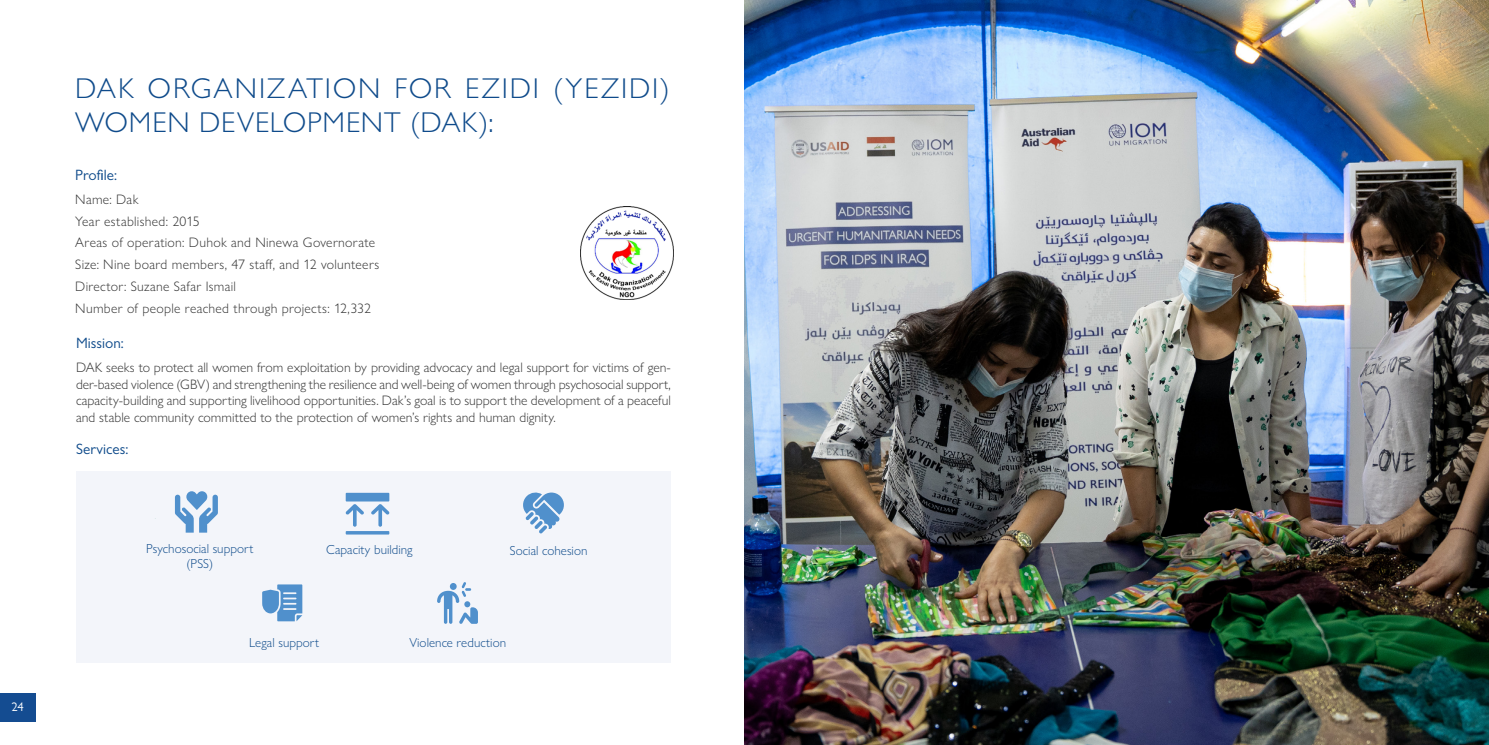
<style>
.page{position:relative;width:1489px;height:745px;background:#fff}
.page>*{position:absolute;margin:0;border:0;box-sizing:border-box;transform-origin:0 0}
.Texte{font:300 28.75px/34.5px "Gill Sans MT Pro";letter-spacing:.055em;color:#0f4b8b}
.Texte-2{font:15px "Gill Sans MT Pro";letter-spacing:.005em;color:#0f4b8b}
.Texte-3{font:300 13.75px/16.5px "Gill Sans Nova";letter-spacing:.02em;color:#323232;text-align:justify}
.Texte-4{font:300 13.12px "Gill Sans Nova";letter-spacing:.005em;color:#0f4b8b}
.t1{font:12.5px "Gill Sans Nova";color:#fff}
</style>
<div class="page">
<div style="left:0;top:693px;width:35px;height:28px;background:#144c91"></div>
<div style="left:76px;top:470px;width:594px;height:192px;background:#f3f5fa"></div>
<img style="left:744px;top:0;width:744px;height:744px">
<svg style="left:523px;top:492px;width:41px;height:41px"></svg>
<svg style="left:175px;top:491px;width:43px;height:41px"></svg>
<svg style="left:345px;top:504px;width:19px;height:22px"></svg>
<svg style="left:371px;top:504px;width:18px;height:22px"></svg>
<svg style="left:346px;top:530px;width:43px;height:4px"></svg>
<div style="left:346px;top:492px;width:43px;height:9px;background:#5090cc"></div>
<svg style="left:262px;top:584px;width:40px;height:37px"></svg>
<svg style="left:437px;top:582px;width:41px;height:41px"></svg>
<img style="left:580px;top:206px;width:93px;height:93px">
<p class="t1" style="left:12px;top:699px;width:14px">24</p>
<p class="Texte" style="left:75px;top:70px;width:596px">DAK ORGANIZATION FOR EZIDI (YEZIDI)<br>WOMEN DEVELOPMENT (DAK):</p>
<p class="Texte-2" style="left:75px;top:166px;width:44px">Profile:</p>
<p class="Texte-3" style="left:75px;top:190px;width:65px">Name: Dak</p>
<p class="Texte-3" style="left:75px;top:212px;width:126px">Year established: 2015</p>
<p class="Texte-3" style="left:75px;top:234px;width:301px">Areas of operation: Duhok and Ninewa Governorate</p>
<p class="Texte-3" style="left:75px;top:256px;width:305px">Size: Nine board members, 47 staff, and 12 volunteers</p>
<p class="Texte-3" style="left:75px;top:278px;width:162px">Director: Suzane Safar Ismail</p>
<p class="Texte-3" style="left:75px;top:299px;width:297px">Number of people reached through projects: 12,332</p>
<p class="Texte-2" style="left:76px;top:334px;width:50px">Mission:</p>
<p class="Texte-3" style="left:76px;top:359px;width:596px">DAK seeks to protect all women from exploitation by providing advocacy and legal support for victims of gen&shy;der-based violence (GBV) and strengthening the resilience and well-being of women through psychosocial support, capacity-building and supporting livelihood opportunities. Dak’s goal is to support the development of a peaceful and stable community committed to the protection of women’s rights and human dignity.</p>
<p class="Texte-2" style="left:76px;top:439px;width:54px">Services:</p>
<p class="Texte-4" style="left:146px;top:539px;width:109px">Psychosocial support</p>
<p class="Texte-4" style="left:510px;top:542px;width:79px">Social cohesion</p>
<p class="Texte-4" style="left:186px;top:555px;width:28px">(PSS)</p>
<p class="Texte-4" style="left:326px;top:541px;width:88px">Capacity building</p>
<p class="Texte-4" style="left:249px;top:633px;width:72px">Legal support</p>
<p class="Texte-4" style="left:409px;top:633px;width:98px">Violence reduction</p>
</div>
